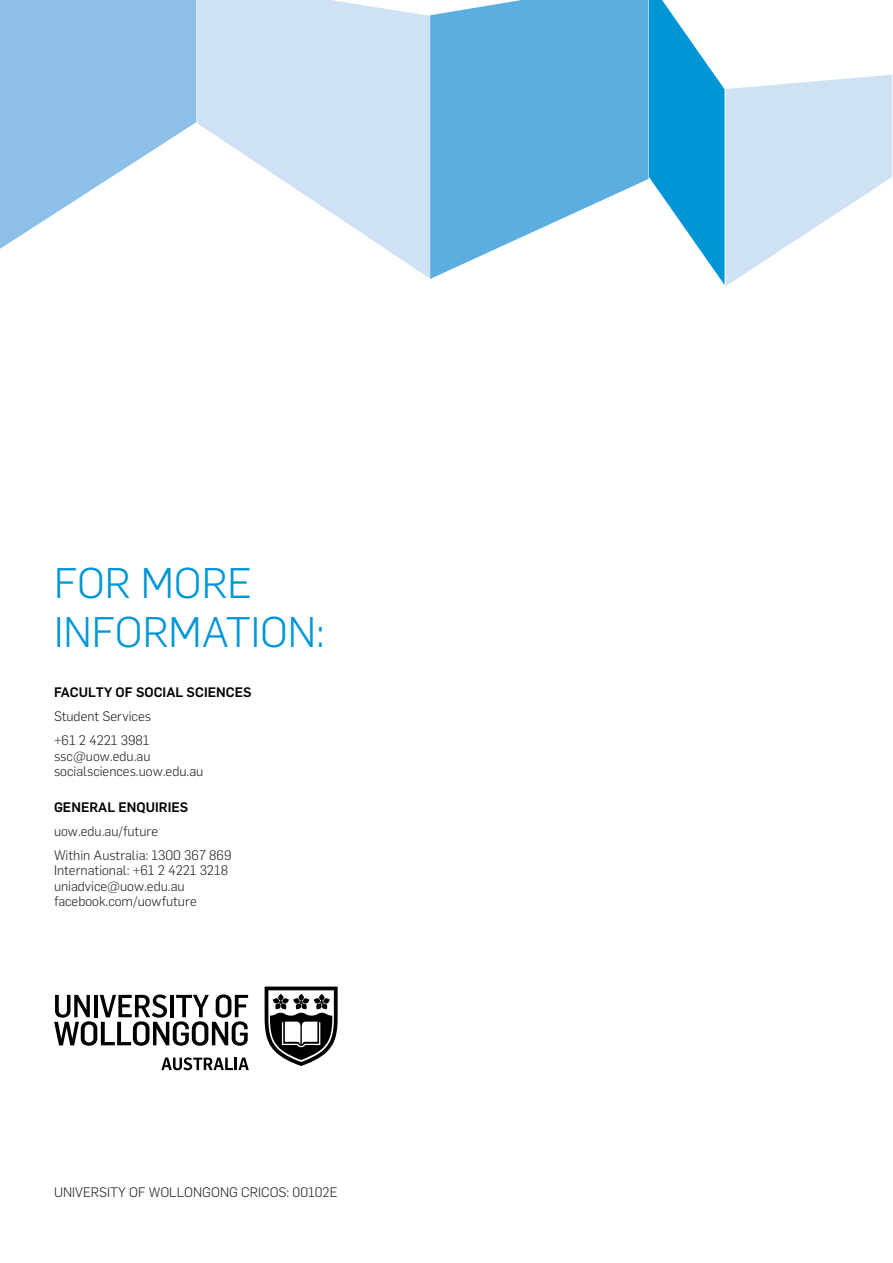
<style>
.page{position:relative;width:893px;height:1263px;background:#fff}
.page>*{position:absolute;margin:0;border:0;box-sizing:border-box;transform-origin:0 0}
.t1{font:300 42px/48.3px "Flama";color:#0096d6}
.t2{font:300 13.5px/15.5px "Flama";color:#222}
.t3{font:500 13.5px "Flama";color:#000}
</style>
<div class="page">
<svg style="left:0;top:0;width:196px;height:249px;fill:#8cc0e8"></svg>
<svg style="left:197px;top:0;width:233px;height:279px;fill:#cfe2f5"></svg>
<svg style="left:430px;top:0;width:218px;height:279px;fill:#5caee1"></svg>
<svg style="left:649px;top:0;width:243px;height:286px"></svg>
<svg style="left:54px;top:994px;width:194px;height:52px"></svg>
<svg style="left:265px;top:987px;width:72px;height:79px"></svg>
<svg style="left:161px;top:1057px;width:88px;height:13px"></svg>
<h1 class="t1" style="left:54px;top:557px;width:273px">FOR MORE<br>INFORMATION:</h1>
<p class="t3" style="left:54px;top:682px;width:199px">FACULTY OF SOCIAL SCIENCES</p>
<p class="t2" style="left:54px;top:703px;width:99px;line-height:24px">Student Services +61 2 4221 3981</p>
<p class="t2" style="left:54px;top:747px;width:151px">ssc@uow.edu.au socialsciences.uow.edu.au</p>
<p class="t3" style="left:54px;top:797px;width:136px">GENERAL ENQUIRIES</p>
<p class="t2" style="left:54px;top:818px;width:179px;line-height:24px">uow.edu.au/future<br>Within Australia: 1300 367 869</p>
<p class="t2" style="left:54px;top:862px;width:176px">International: +61 2 4221 3218 uniadvice@uow.edu.au facebook.com/uowfuture</p>
<p class="t2" style="left:54px;top:1183px;width:285px">UNIVERSITY OF WOLLONGONG CRICOS: 00102E</p>
</div>
